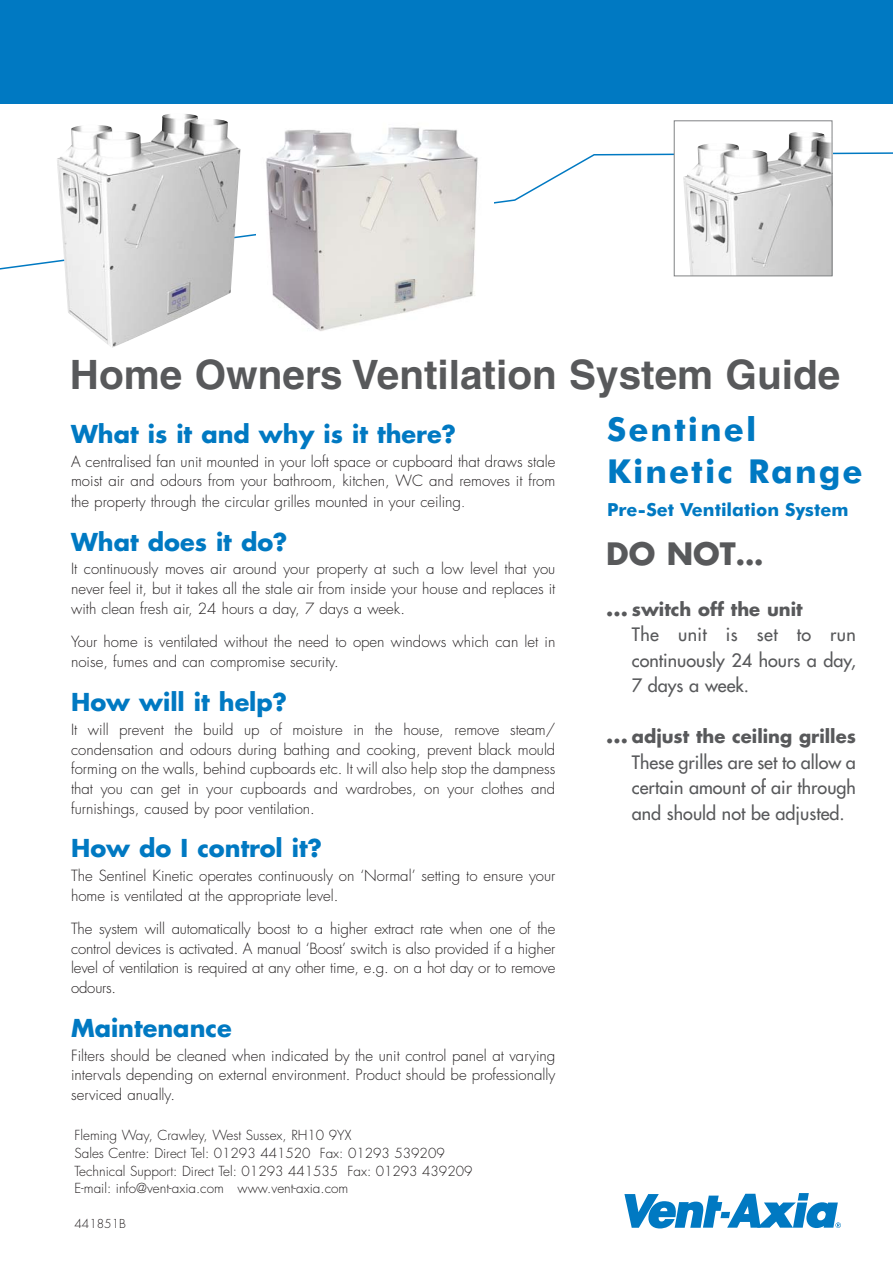
<style>
.page{position:relative;width:893px;height:1263px;background:#fff}
.page>*{position:absolute;margin:0;border:0;box-sizing:border-box;transform-origin:0 0}
.t1{font:700 40.5px "Helvetica";color:#58595b}
.t2{font:700 33px/42px "Futura BT";letter-spacing:.06em;color:#0079c2}
.t3{font:700 30px "Futura";color:#58595b}
.t4{font:700 24px "Futura";color:#0079c2}
.t5{font:18px/25.5px "Futura";color:#58595b}
.t6{font:700 18px "Futura BT";color:#0079c2}
.t7{font:300 15px/19.6px "Futura";color:#231f20;text-align:justify}
.t8{font:300 13.5px/17.7px "Futura";color:#231f20}
.t9{font:300 12px "Futura";color:#231f20}
.s1{font-size:13.5px}
.s2{font-size:27px}
.s3{font-weight:700;font-size:21px}
.s4{font-weight:700}
</style>
<div class="page">
<div style="left:0;top:0;width:893px;height:103px;background:#0079c2"></div>
<svg style="left:0;top:103px;width:893px;height:168px"></svg>
<img style="left:57px;top:111px;width:184px;height:237px">
<div style="left:674px;top:121px;width:158px;height:155px;background:#fff"></div>
<img style="left:683px;top:132px;width:147px;height:142px">
<div style="left:674px;top:120px;width:158px;height:156px;border:1px solid #808284"></div>
<svg style="left:624px;top:1193px;width:217px;height:36px"></svg>
<img style="left:256px;top:112px;width:237px;height:219px">
<h1 class="t1" style="left:70px;top:360px;width:772px">Home Owners Ventilation System Guide</h1>
<h3 class="t4" style="left:71px;top:423px;width:386px">What is it and why is it there?</h3>
<p class="t7" style="left:71px;top:453px;width:486px;line-height:20.1px">A centralised fan unit mounted in your loft space or cupboard that draws stale moist air and odours from your bathroom, kitchen, WC and removes it from the property through the circular grilles mounted in your ceiling<span class="s1">.</span></p>
<h3 class="t4" style="left:71px;top:531px;width:218px">What does it do?</h3>
<p class="t7" style="left:71px;top:560px;width:486px">It continuously moves air around your property at such a low level that you never feel it, but it takes all the stale air from inside your house and replaces it with clean fresh air, 24 hours a day, 7 days a week.</p>
<p class="t7" style="left:71px;top:633px;width:486px;line-height:20.4px">Your home is ventilated without the need to open windows which can let in noise, fumes and can compromise security.</p>
<h3 class="t4" style="left:71px;top:691px;width:218px">How will it help?</h3>
<p class="t7" style="left:71px;top:721px;width:486px">It will prevent the build up of moisture in the house, remove steam/ condensation and odours during bathing and cooking, prevent black mould forming on the walls, behind cupboards etc. It will also help stop the dampness that you can get in your cupboards and wardrobes, on your clothes and furnishings, caused by poor ventilation.</p>
<h3 class="t4" style="left:71px;top:838px;width:252px">How do I control it?</h3>
<p class="t7" style="left:71px;top:867px;width:486px">The Sentinel Kinetic operates continuously on ‘Normal’ setting to ensure your home is ventilated at the appropriate level.</p>
<p class="t7" style="left:71px;top:920px;width:486px">The system will automatically boost to a higher extract rate when one of the control devices is activated. A manual ‘Boost’ switch is also provided if a higher level of ventilation is required at any other time, e.g. on a hot day or to remove odours.</p>
<h3 class="t4" style="left:71px;top:1017px;width:162px">Maintenance</h3>
<p class="t7" style="left:71px;top:1047px;width:486px">Filters should be cleaned when indicated by the unit control panel at varying intervals depending on external environment. Product should be professionally serviced anually.</p>
<p class="t8" style="left:74px;top:1128px;width:399px">Fleming Way, Crawley, West Sussex, RH10 9YX<br>Sales Centre: Direct Tel: 01293 441520 Fax: 01293 539209<br>Technical Support: Direct Tel: 01293 441535 Fax: 01293 439209<br>E-mail: info@vent-axia.com www.vent-axia.com</p>
<p class="t9" style="left:74px;top:1218px;width:53px">441851B</p>
<h2 class="t2" style="left:607px;top:411px;width:257px">Sentinel<br>Kinetic Range</h2>
<p class="t6" style="left:607px;top:502px;width:243px">Pre-Set Ventilation System</p>
<h3 class="t3" style="left:606px;top:540px;width:159px">DO NOT<span class="s2">...</span></h3>
<p class="t5" style="left:632px;top:597px;width:226px;text-indent:-26px"><span class="s3">...</span> <span class="s4">switch off the unit<br></span>The unit is set to run continuously 24 hours a day,<br>7 days a week.</p>
<p class="t5" style="left:632px;top:725px;width:226px;text-align:justify;text-indent:-26px"><span class="s3">...</span> <span class="s4">adjust the ceiling grilles </span>These grilles are set to allow a certain amount of air through and should not be adjusted.</p>
</div>
